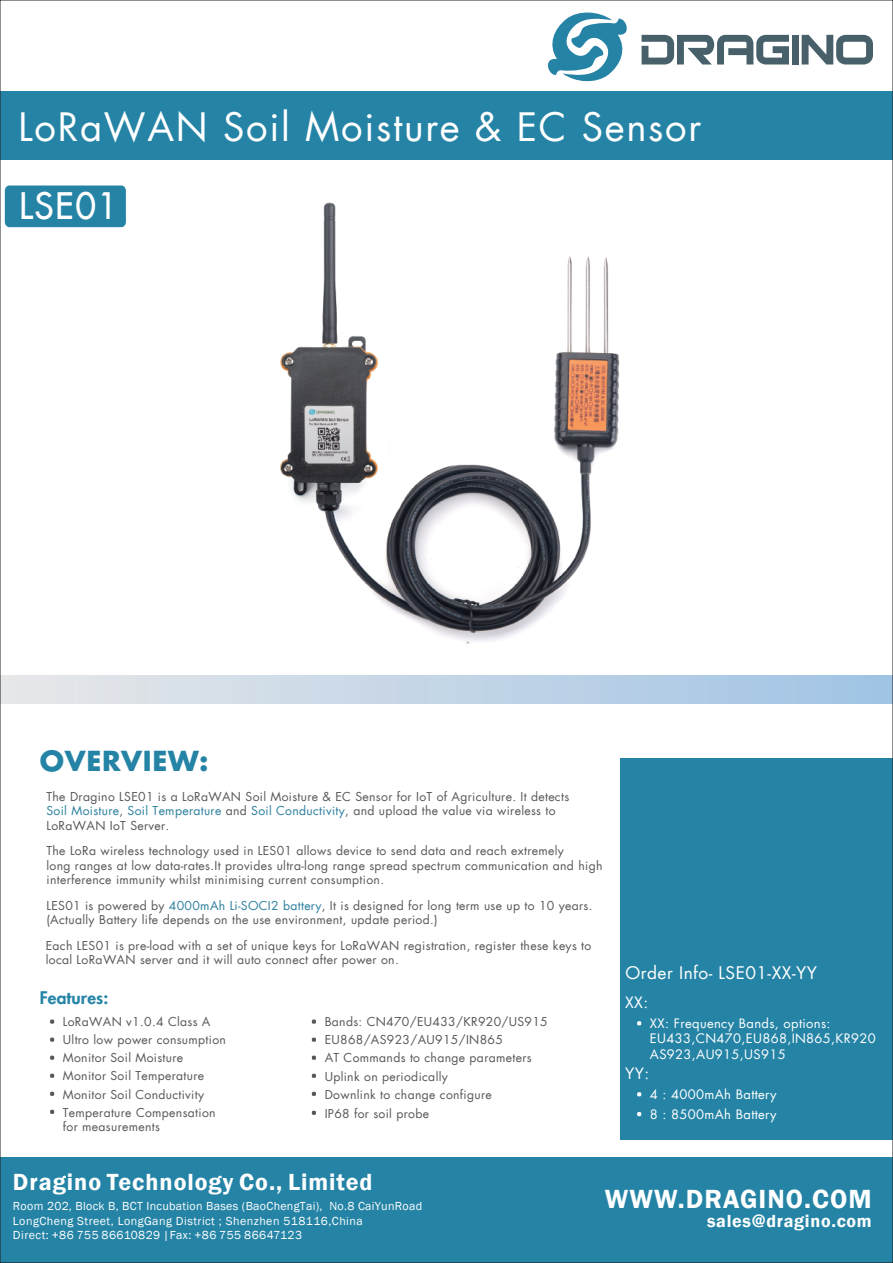
<style>
.page{position:relative;width:893px;height:1263px;background:#fff}
.page>*{position:absolute;margin:0;border:0;box-sizing:border-box;transform-origin:0 0}
.t1{font:38.25px "Futura LT";letter-spacing:.045em;color:#fff}
.t2{font:35.7px "Futura LT";letter-spacing:.045em;color:#fff}
.t3{font:600 27px "Franklin Gothic";letter-spacing:.04em;color:#fff}
.t4{font:700 27px "Futura LT";letter-spacing:.025em;color:#2584a6}
.t5{font:600 24px "Franklin Gothic";letter-spacing:.04em;color:#fff}
.t6{font:600 18px "Franklin Gothic";letter-spacing:.04em;color:#fff}
.t7{font:16.95px "Futura LT";letter-spacing:.025em;color:#fff}
.t8{font:800 16.95px "Futura LT";letter-spacing:.01em;color:#2584a6}
.t9{font:15.3px "Futura LT";color:#fff}
.t10{font:12.75px/15.3px "Futura LT";letter-spacing:.025em;color:#fff}
.t11{font:12px/14.4px "Futura LT";letter-spacing:.025em;color:#57585a}
.t12{font:12px/14.4px "Franklin Gothic";letter-spacing:.04em;color:#fff}
.s1{color:#2b7f9e}
</style>
<div class="page">
<div style="left:0;top:1157px;width:893px;height:106px;background:#2584a6"></div>
<div style="left:0;top:675px;width:893px;height:28px;background:linear-gradient(to right,#e7e8e9,#a0c4e4)"></div>
<div style="left:0;top:91px;width:893px;height:69px;background:#2584a6"></div>
<div style="left:5px;top:185px;width:121px;height:42px;background:#2584a6;border-radius:5px"></div>
<div style="left:620px;top:759px;width:272px;height:381px;background:#2584a6"></div>
<svg style="left:642px;top:35px;width:147px;height:30px"></svg>
<div style="left:792px;top:35px;width:7px;height:30px;background:#486069"></div>
<svg style="left:802px;top:35px;width:71px;height:30px"></svg>
<svg style="left:548px;top:12px;width:79px;height:70px"></svg>
<svg style="left:50px;top:1019px;width:4px;height:5px"></svg>
<svg style="left:50px;top:1074px;width:4px;height:4px"></svg>
<svg style="left:50px;top:1056px;width:4px;height:4px"></svg>
<svg style="left:50px;top:1037px;width:4px;height:5px"></svg>
<svg style="left:312px;top:1019px;width:4px;height:5px"></svg>
<svg style="left:50px;top:1092px;width:4px;height:4px"></svg>
<svg style="left:312px;top:1037px;width:4px;height:5px"></svg>
<svg style="left:312px;top:1056px;width:4px;height:4px"></svg>
<svg style="left:312px;top:1092px;width:4px;height:4px"></svg>
<svg style="left:312px;top:1074px;width:4px;height:4px"></svg>
<svg style="left:637px;top:1021px;width:4px;height:4px"></svg>
<svg style="left:50px;top:1110px;width:4px;height:4px"></svg>
<img style="left:280px;top:202px;width:340px;height:442px">
<svg style="left:637px;top:1092px;width:4px;height:4px"></svg>
<svg style="left:637px;top:1112px;width:4px;height:4px"></svg>
<svg style="left:312px;top:1111px;width:4px;height:4px"></svg>
<h1 class="t1" style="left:18px;top:103px;width:684px">LoRaWAN Soil Moisture &amp; EC Sensor</h1>
<h2 class="t2" style="left:19px;top:182px;width:101px">LSE01</h2>
<h3 class="t4" style="left:40px;top:743px;width:170px">OVERVIEW:</h3>
<p class="t11" style="left:47px;top:789px;width:524px">The Dragino LSE01 is a LoRaWAN Soil Moisture &amp; EC Sensor for IoT of Agriculture. It detects<br><span class="s1">Soil Moisture</span>, <span class="s1">Soil Temperature</span> and <span class="s1">Soil Conductivity</span>, and upload the value via wireless to<br>LoRaWAN IoT Server.</p>
<p class="t11" style="left:47px;top:844px;width:557px">The LoRa wireless technology used in LES01 allows device to send data and reach extremely<br>long ranges at low data-rates.It provides ultra-long range spread spectrum communication and high interference immunity whilst minimising current consumption.</p>
<p class="t11" style="left:47px;top:898px;width:547px">LES01 is powered by <span class="s1">4000mAh Li-SOCI2 battery</span>, It is designed for long term use up to 10 years. (Actually Battery life depends on the use environment, update period.)</p>
<p class="t11" style="left:46px;top:938px;width:547px">Each LES01 is pre-load with a set of unique keys for LoRaWAN registration, register these keys to local LoRaWAN server and it will auto connect after power on.</p>
<h3 class="t8" style="left:40px;top:986px;width:70px">Features:</h3>
<p class="t11" style="left:63px;top:1015px;width:149px">LoRaWAN v1.0.4 Class A</p>
<p class="t11" style="left:63px;top:1033px;width:165px">Ultro low power consumption</p>
<p class="t11" style="left:63px;top:1051px;width:122px">Monitor Soil Moisture</p>
<p class="t11" style="left:63px;top:1069px;width:143px">Monitor Soil Temperature</p>
<p class="t11" style="left:63px;top:1087px;width:143px">Monitor Soil Conductivity</p>
<p class="t11" style="left:325px;top:1015px;width:225px">Bands: CN470/EU433/KR920/US915</p>
<p class="t11" style="left:325px;top:1031px;width:208px;line-height:18px">EU868/AS923/AU915/IN865<br>AT Commands to change parameters</p>
<p class="t11" style="left:325px;top:1087px;width:169px">Downlink to change configure</p>
<p class="t11" style="left:325px;top:1069px;width:125px">Uplink on periodically</p>
<h3 class="t7" style="left:625px;top:962px;width:193px">Order Info- LSE01-XX-YY</h3>
<p class="t9" style="left:625px;top:992px;width:25px">XX:</p>
<p class="t10" style="left:650px;top:1016px;width:227px">XX: Frequency Bands, options:<br>EU433,CN470,EU868,IN865,KR920<br>AS923,AU915,US915</p>
<p class="t9" style="left:625px;top:1063px;width:26px">YY:</p>
<p class="t10" style="left:650px;top:1087px;width:128px">4 : 4000mAh Battery</p>
<p class="t11" style="left:63px;top:1105px;width:154px">Temperature Compensation for measurements</p>
<p class="t11" style="left:325px;top:1106px;width:106px">IP68 for soil probe</p>
<p class="t10" style="left:650px;top:1106px;width:128px">8 : 8500mAh Battery</p>
<h3 class="t5" style="left:13px;top:1167px;width:361px">Dragino Technology Co., Limited</h3>
<p class="t12" style="left:13px;top:1199px;width:411px">Room 202, Block B, BCT Incubation Bases (BaoChengTai), No.8 CaiYunRoad<br>LongCheng Street, LongGang District ; Shenzhen 518116,China<br>Direct: +86 755 86610829 |Fax: +86 755 86647123</p>
<h3 class="t3" style="left:605px;top:1182px;width:268px">WWW.DRAGINO.COM</h3>
<h3 class="t6" style="left:707px;top:1210px;width:166px">sales@dragino.com</h3>
</div>
